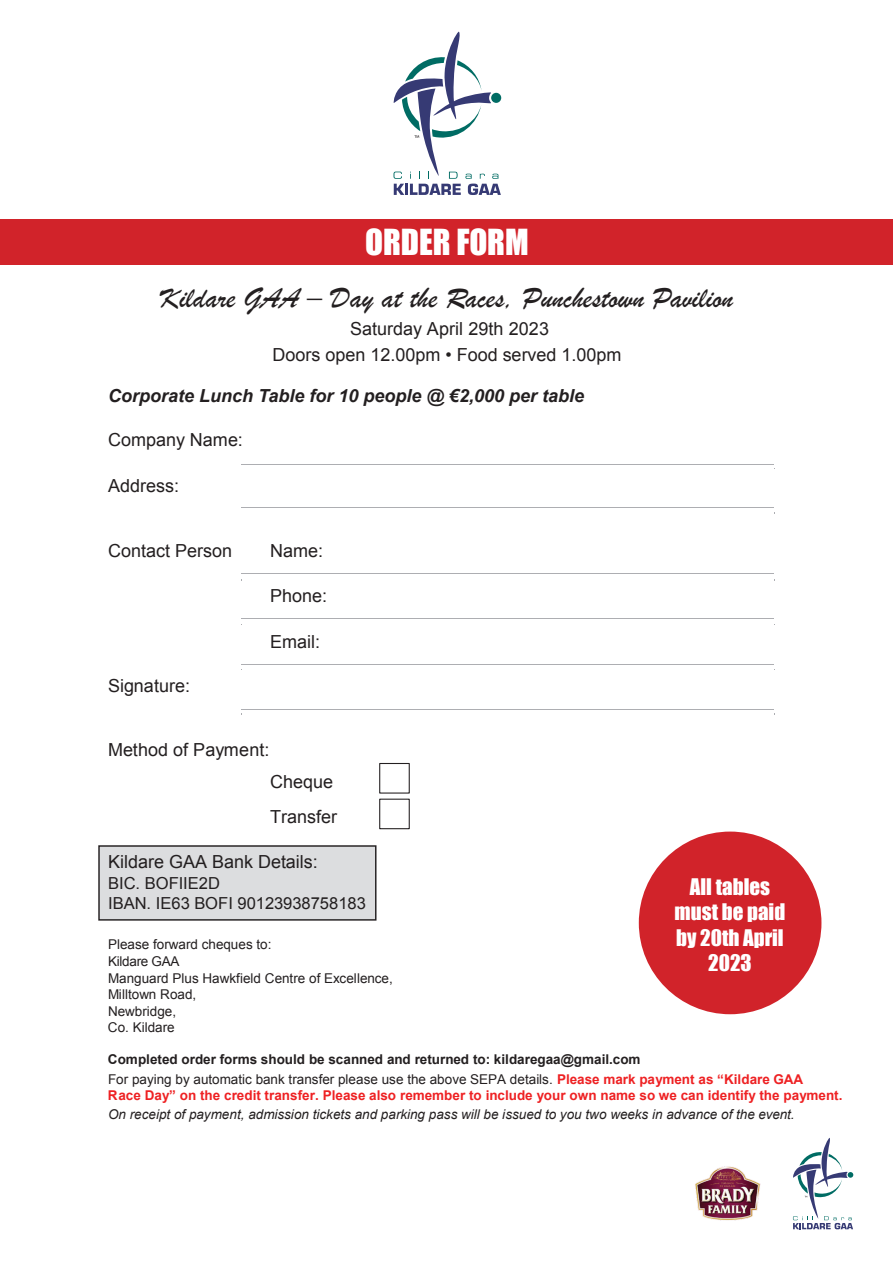
<style>
.page{position:relative;width:893px;height:1263px;background:#fff}
.page>*{position:absolute;margin:0;border:0;box-sizing:border-box;transform-origin:0 0}
.t1{font:33px "Impact";color:#fff}
.t2{font:30px "Brush Script";color:#231f20}
.t3{font:21px/25.2px "Impact";color:#fff;text-align:center}
.t4{font:18px/26.8px "Arial";color:#231f20;text-align:center}
.t5{font:italic 700 18px "Arial";color:#231f20}
.t6{font:16.5px/20.4px "Arial";color:#231f20}
.t7{font:700 13.5px/19.8px "Arial";color:#231f20}
.t8{font:13.5px/16.8px "Arial";color:#231f20}
.t9{font:italic 13.5px "Arial";color:#231f20}
.t10{font:700 13.5px "Arial";color:#ee2123}
.s1{font-weight:400}
.s2{color:#ee2123}
</style>
<div class="page">
<div style="left:0;top:219px;width:893px;height:45px;background:#d1232a"></div>
<div style="left:98px;top:845px;width:278px;height:76px;background:#dcdddf;border:1px solid #231f20"></div>
<hr style="left:242px;top:464px;width:532px;height:1px;background:#adaeb2">
<hr style="left:242px;top:507px;width:532px;height:1px;background:#adaeb2">
<hr style="left:242px;top:573px;width:532px;height:1px;background:#adaeb2">
<hr style="left:242px;top:618px;width:532px;height:1px;background:#adaeb2">
<hr style="left:242px;top:664px;width:532px;height:1px;background:#adaeb2">
<hr style="left:242px;top:709px;width:532px;height:1px;background:#adaeb2">
<div style="left:379px;top:763px;width:31px;height:30px;border:1px solid #231f20"></div>
<div style="left:379px;top:799px;width:31px;height:30px;border:1px solid #231f20"></div>
<svg style="left:393px;top:31px;width:108px;height:164px"></svg>
<svg style="left:793px;top:1137px;width:60px;height:92px"></svg>
<img style="left:695px;top:1166px;width:66px;height:55px">
<div style="left:639px;top:831px;width:182px;height:183px;background:#d1232a;border-radius:50%"></div>
<h1 class="t1" style="left:365px;top:217px;width:165px">ORDER FORM</h1>
<h2 class="t2" style="left:160px;top:277px;width:575px">Kildare GAA – Day at the Races, Punchestown Pavilion</h2>
<p class="t4" style="left:272px;top:315px;width:351px">Saturday April 29th 2023<br>Doors open 12.00pm • Food served 1.00pm</p>
<p class="t5" style="left:108px;top:384px;width:478px">Corporate Lunch Table for 10 people @ €2,000 per table</p>
<p class="t4" style="left:108px;top:426px;width:136px">Company Name:</p>
<p class="t4" style="left:108px;top:472px;width:73px">Address:</p>
<p class="t4" style="left:108px;top:538px;width:126px">Contact Person</p>
<p class="t4" style="left:270px;top:538px;width:55px">Name:</p>
<p class="t4" style="left:270px;top:582px;width:59px">Phone:</p>
<p class="t4" style="left:270px;top:629px;width:52px">Email:</p>
<p class="t4" style="left:108px;top:672px;width:84px">Signature:</p>
<p class="t4" style="left:108px;top:736px;width:163px">Method of Payment:</p>
<p class="t4" style="left:270px;top:764px;width:69px;line-height:35.7px;text-align:left">Cheque<br>Transfer</p>
<p class="t4" style="left:108px;top:848px;width:211px">Kildare GAA Bank Details:</p>
<p class="t6" style="left:108px;top:873px;width:259px">BIC. BOFIIE2D<br>IBAN. IE63 BOFI 90123938758183</p>
<p class="t8" style="left:108px;top:936px;width:286px">Please forward cheques to:<br>Kildare GAA<br>Manguard Plus Hawkfield Centre of Excellence,<br>Milltown Road,<br>Newbridge,</p>
<p class="t8" style="left:108px;top:1018px;width:68px">Co. Kildare</p>
<p class="t7" style="left:108px;top:1050px;width:697px">Completed order forms should be scanned and returned to: kildaregaa@gmail.com<br><span class="s1">For paying by automatic bank transfer please use the above SEPA details.</span> <span class="s2">Please mark payment as “Kildare GAA</span></p>
<p class="t10" style="left:108px;top:1087px;width:736px">Race Day” on the credit transfer. Please also remember to include your own name so we can identify the payment.</p>
<p class="t9" style="left:108px;top:1105px;width:688px">On receipt of payment, admission tickets and parking pass will be issued to you two weeks in advance of the event.</p>
<p class="t3" style="left:675px;top:874px;width:112px">All tables must be paid by 20th April<br>2023</p>
</div>
